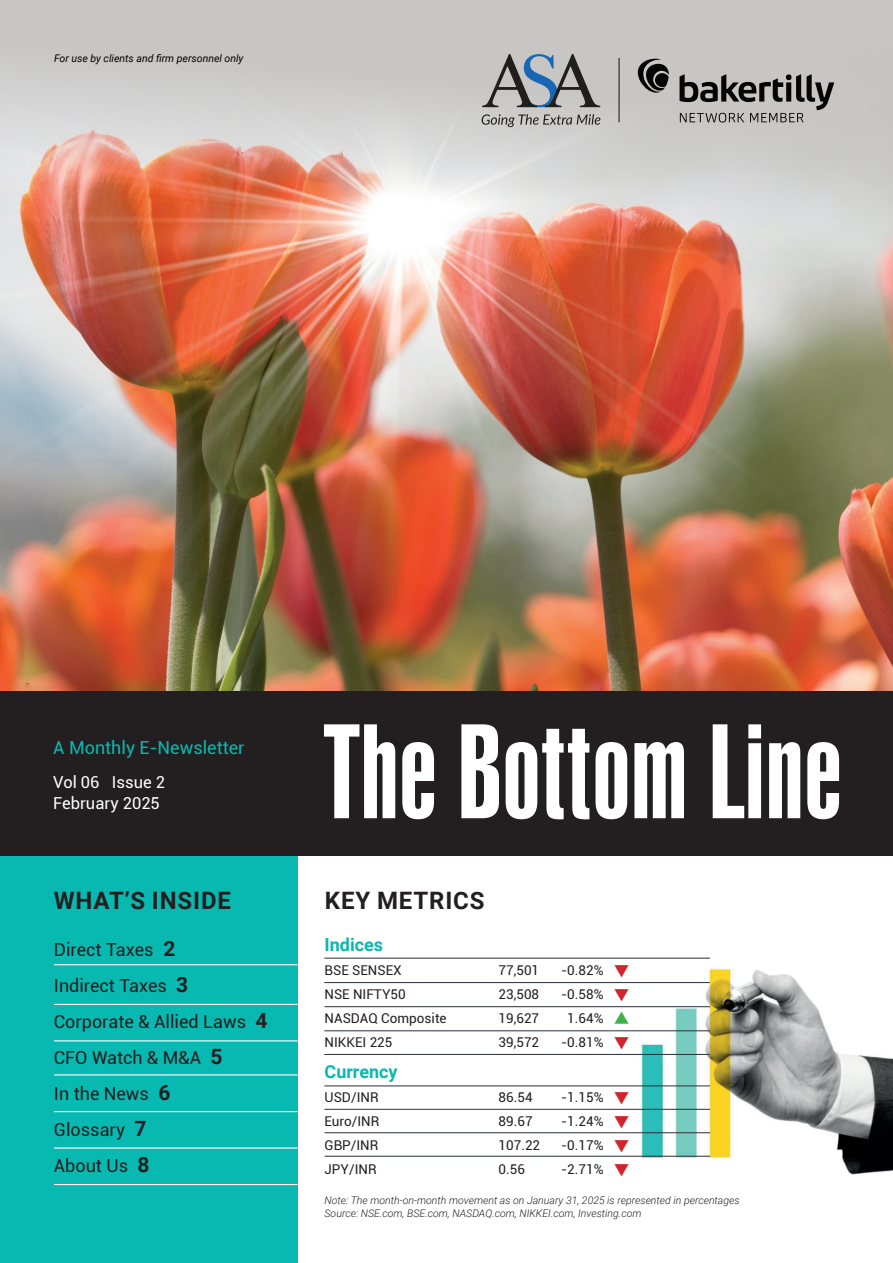
<style>
.page{position:relative;width:893px;height:1263px;background:#fff}
.page>*{position:absolute;margin:0;border:0;box-sizing:border-box;transform-origin:0 0}
.t1{font:120px "Swiss 924 BT Regular B";color:#fff}
.t2{font:700 24px "Roboto";letter-spacing:.035em;color:#231f20}
.t3{font:18px/36px "Roboto";color:#231f20}
.t4{font:18px "Roboto";color:#08b9b1}
.t5{font:700 18px "Roboto";color:#08b9b1}
.t6{font:16.5px/21px "Roboto";color:#fff}
.t7{font:13.5px "Roboto";color:#231f20}
.t8{font:italic 300 10.5px/13.5px "Roboto";color:#231f20}
.t9{font:italic 10.5px "Roboto";color:#000}
.s1{font-weight:700;font-size:21px}
.s2{color:#d1232a}
.s3{color:#40ae49}
</style>
<div class="page">
<div style="left:0;top:0;width:893px;height:711px;background:#c7c6c4"></div>
<img style="left:0;top:58px;width:893px;height:633px">
<svg style="left:679px;top:74px;width:155px;height:48px"></svg>
<svg style="left:638px;top:59px;width:31px;height:34px"></svg>
<hr style="left:618px;top:58px;width:2px;height:64px;background:#201d1e">
<svg style="left:482px;top:114px;width:118px;height:13px"></svg>
<svg style="left:482px;top:54px;width:118px;height:53px"></svg>
<img style="left:635px;top:957px;width:258px;height:218px">
<div style="left:0;top:854px;width:298px;height:409px;background:#08b9b1"></div>
<div style="left:0;top:691px;width:893px;height:165px;background:#231f20"></div>
<hr style="left:324px;top:982px;width:386px;height:1px;background:#2a2f3a">
<hr style="left:325px;top:1006px;width:385px;height:1px;background:#2a2f3a">
<hr style="left:324px;top:1030px;width:386px;height:1px;background:#2a2f3a">
<hr style="left:324px;top:1054px;width:386px;height:1px;background:#2a2f3a">
<hr style="left:324px;top:1085px;width:386px;height:1px;background:#2a2f3a">
<hr style="left:324px;top:958px;width:386px;height:1px;background:#2a2f3a">
<hr style="left:325px;top:1109px;width:385px;height:1px;background:#2a2f3a">
<hr style="left:325px;top:1132px;width:385px;height:1px;background:#2a2f3a">
<hr style="left:325px;top:1156px;width:385px;height:1px;background:#2a2f3a">
<hr style="left:54px;top:1111px;width:244px;height:1px;background:#fff">
<hr style="left:54px;top:964px;width:244px;height:1px;background:#fff">
<hr style="left:54px;top:1004px;width:244px;height:1px;background:#fff">
<hr style="left:54px;top:1040px;width:244px;height:1px;background:#fff">
<hr style="left:54px;top:1074px;width:244px;height:1px;background:#fff">
<hr style="left:54px;top:1147px;width:244px;height:1px;background:#fff">
<hr style="left:54px;top:1184px;width:244px;height:1px;background:#fff">
<p class="t9" style="left:54px;top:51px;width:191px">For use by clients and firm personnel only</p>
<h3 class="t4" style="left:53px;top:735px;width:193px">A Monthly E-Newsletter</h3>
<p class="t6" style="left:53px;top:771px;width:113px">Vol 06 Issue 2<br>February 2025</p>
<h2 class="t2" style="left:54px;top:884px;width:179px">WHAT’S INSIDE</h2>
<h3 class="t3" style="left:54px;top:930px;width:215px">Direct Taxes <span class="s1">2<br></span>Indirect Taxes <span class="s1">3<br></span>Corporate &amp; Allied Laws <span class="s1">4<br></span>CFO Watch &amp; M&amp;A <span class="s1">5<br></span>In the News <span class="s1">6<br></span>Glossary <span class="s1">7<br></span>About Us <span class="s1">8</span></h3>
<h1 class="t1" style="left:323px;top:700px;width:521px">The Bottom Line</h1>
<h2 class="t2" style="left:325px;top:884px;width:161px">KEY METRICS</h2>
<h3 class="t5" style="left:325px;top:932px;width:60px">Indices</h3>
<p class="t7" style="left:325px;top:961px;width:79px">BSE SENSEX</p>
<p class="t7" style="left:499px;top:961px;width:42px">77,501</p>
<p class="t7" style="left:561px;top:961px;width:69px">-0.82% <span class="s2">▼</span></p>
<p class="t7" style="left:325px;top:985px;width:83px">NSE NIFTY50</p>
<p class="t7" style="left:499px;top:985px;width:42px">23,508</p>
<p class="t7" style="left:561px;top:985px;width:69px">-0.58% <span class="s2">▼</span></p>
<p class="t7" style="left:325px;top:1009px;width:124px">NASDAQ Composite</p>
<p class="t7" style="left:499px;top:1009px;width:42px">19,627</p>
<p class="t7" style="left:567px;top:1009px;width:63px">1.64% <span class="s3">▲</span></p>
<p class="t7" style="left:325px;top:1033px;width:69px">NIKKEI 225</p>
<p class="t7" style="left:499px;top:1033px;width:42px">39,572</p>
<p class="t7" style="left:561px;top:1033px;width:69px">-0.81% <span class="s2">▼</span></p>
<h3 class="t5" style="left:325px;top:1059px;width:75px">Currency</h3>
<p class="t7" style="left:325px;top:1088px;width:56px">USD/INR</p>
<p class="t7" style="left:499px;top:1088px;width:36px">86.54</p>
<p class="t7" style="left:561px;top:1088px;width:69px">-1.15% <span class="s2">▼</span></p>
<p class="t7" style="left:325px;top:1112px;width:56px">Euro/INR</p>
<p class="t7" style="left:499px;top:1112px;width:36px">89.67</p>
<p class="t7" style="left:561px;top:1112px;width:69px">-1.24% <span class="s2">▼</span></p>
<p class="t7" style="left:325px;top:1136px;width:55px">GBP/INR</p>
<p class="t7" style="left:499px;top:1136px;width:43px">107.22</p>
<p class="t7" style="left:561px;top:1136px;width:69px">-0.17% <span class="s2">▼</span></p>
<p class="t7" style="left:325px;top:1160px;width:54px">JPY/INR</p>
<p class="t7" style="left:499px;top:1160px;width:28px">0.56</p>
<p class="t7" style="left:561px;top:1160px;width:69px">-2.71% <span class="s2">▼</span></p>
<p class="t8" style="left:325px;top:1193px;width:417px">Note: The month-on-month movement as on January 31, 2025 is represented in percentages<br>Source: NSE.com, BSE.com, NASDAQ.com, NIKKEI.com, Investing.com</p>
</div>
